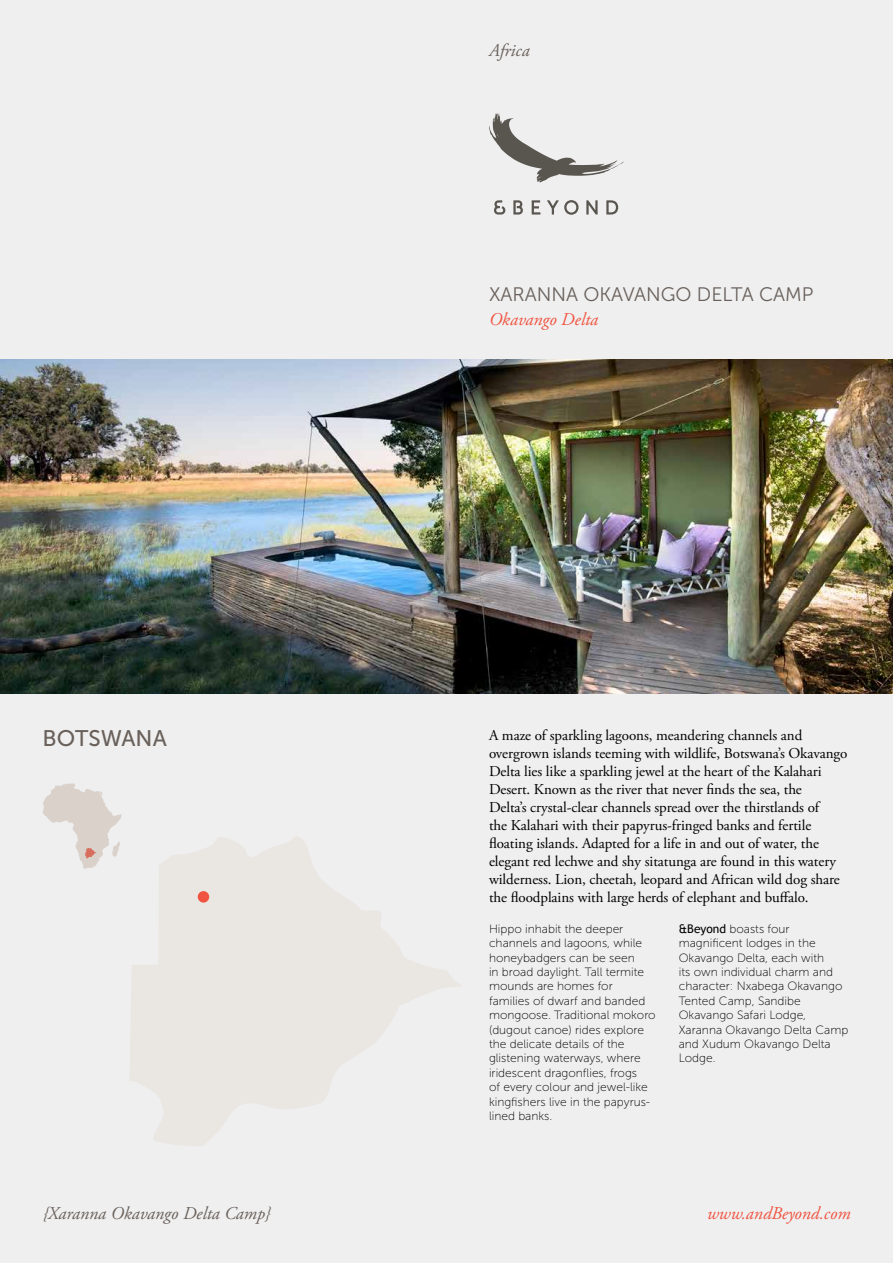
<style>
.page{position:relative;width:893px;height:1263px;background:#efeff0}
.page>*{position:absolute;margin:0;border:0;box-sizing:border-box;transform-origin:0 0}
.t1{font:22.5px "Museo Sans 500";color:#69605a}
.t2{font:19.5px "Museo Sans 300";color:#69605a}
.t3{font:italic 18px "Adobe Garamond Pro";color:#69605a}
.t4{font:italic 18px "Adobe Garamond Pro";color:#f0533f}
.t5{font:15px/18px "Adobe Garamond Pro";letter-spacing:-.005em;color:#000}
.t6{font:12px/14.4px "Museo Sans 100";color:#000}
.s1{font-family:"Trebuchet MS"}
</style>
<div class="page">
<svg style="left:532px;top:200px;width:8px;height:15px"></svg>
<svg style="left:547px;top:200px;width:32px;height:15px"></svg>
<svg style="left:586px;top:200px;width:12px;height:15px"></svg>
<svg style="left:606px;top:200px;width:12px;height:15px"></svg>
<svg style="left:513px;top:200px;width:10px;height:15px"></svg>
<svg style="left:494px;top:200px;width:11px;height:15px"></svg>
<svg style="left:489px;top:113px;width:135px;height:69px"></svg>
<img style="left:0;top:360px;width:893px;height:333px">
<svg style="left:130px;top:837px;width:331px;height:309px;fill:#eae6e2"></svg>
<svg style="left:43px;top:783px;width:79px;height:86px"></svg>
<div style="left:198px;top:891px;width:11px;height:11px;background:#f0533f;border-radius:50%"></div>
<h3 class="t3" style="left:489px;top:39px;width:42px">Africa</h3>
<h1 class="t1" style="left:43px;top:726px;width:126px">BOTSWANA</h1>
<h2 class="t2" style="left:489px;top:284px;width:326px">XARANNA OKAVANGO DELTA CAMP</h2>
<h3 class="t4" style="left:489px;top:308px;width:111px">Okavango Delta</h3>
<p class="t5" style="left:489px;top:727px;width:360px">A maze of sparkling lagoons, meandering channels and overgrown islands teeming with wildlife, Botswana’s Okavango Delta lies like a sparkling jewel at the heart of the Kalahari Desert. Known as the river that never finds the sea, the<br>Delta’s crystal-clear channels spread over the thirstlands of<br>the Kalahari with their papyrus-fringed banks and fertile floating islands. Adapted for a life in and out of water, the elegant red lechwe and shy sitatunga are found in this watery wilderness. Lion, cheetah, leopard and African wild dog share the floodplains with large herds of elephant and buffalo.</p>
<p class="t6" style="left:489px;top:921px;width:168px">Hippo inhabit the deeper channels and lagoons, while honeybadgers can be seen<br>in broad daylight. Tall termite mounds are homes for families of dwarf and banded mongoose. Traditional mokoro (dugout canoe) rides explore the delicate details of the glistening waterways, where iridescent dragonflies, frogs<br>of every colour and jewel-like kingfishers live in the papyrus&shy;lined banks.</p>
<p class="t6" style="left:679px;top:921px;width:171px"><span class="s1">&amp;Beyond</span> boasts four magnificent lodges in the<br>Okavango Delta, each with<br>its own individual charm and character: Nxabega Okavango<br>Tented Camp, Sandibe<br>Okavango Safari Lodge,<br>Xaranna Okavango Delta Camp and Xudum Okavango Delta<br>Lodge.</p>
<h3 class="t3" style="left:43px;top:1202px;width:230px">{Xaranna Okavango Delta Camp}</h3>
<h3 class="t4" style="left:707px;top:1202px;width:145px">www.andBeyond.com</h3>
</div>
